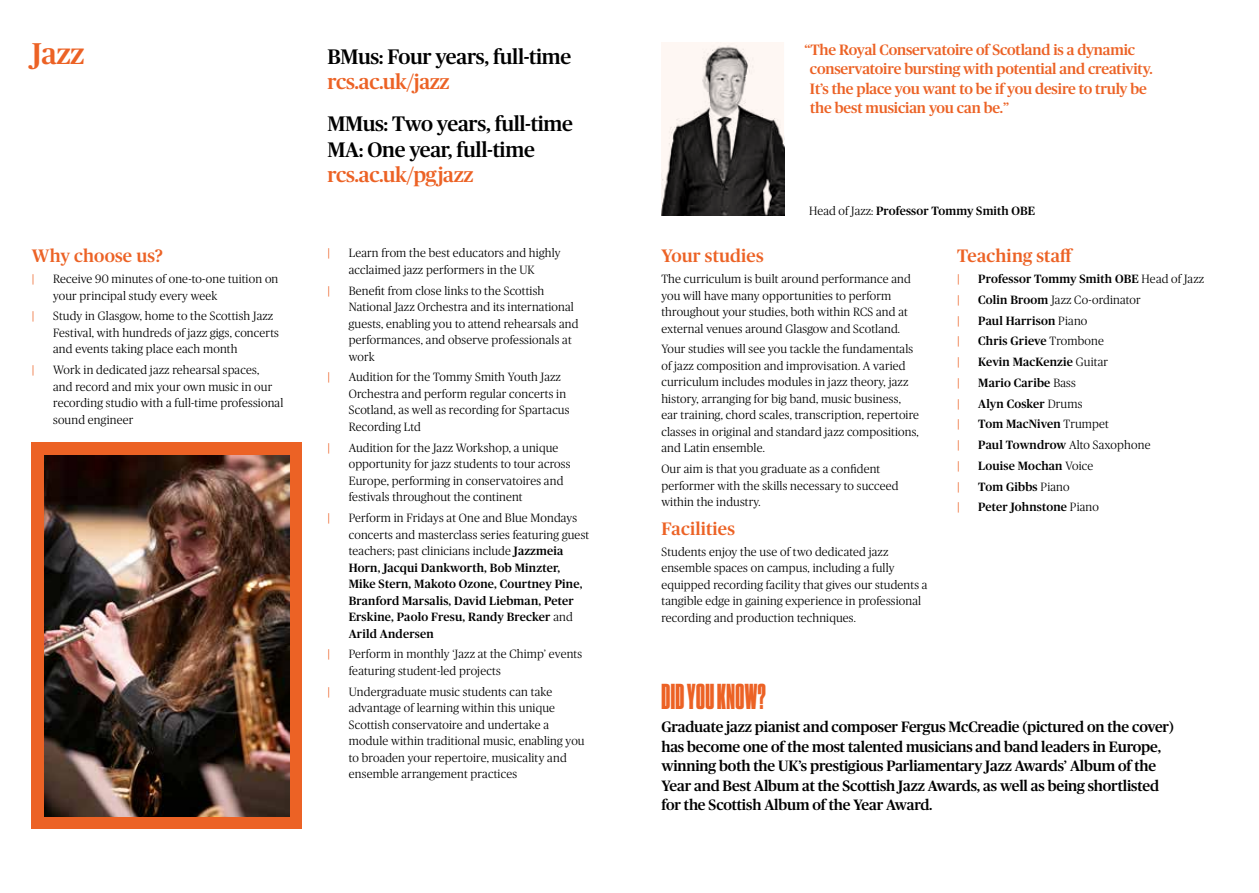
<style>
.page{position:relative;width:1259px;height:893px;background:#fff}
.page>*{position:absolute;margin:0;border:0;box-sizing:border-box;transform-origin:0 0}
.t1{font:900 36px "Tungsten Compressed";letter-spacing:.015em;color:#ec6225}
.t2{font:500 30px "Publico";color:#ec6225}
.t3{font:500 21px/25.3px "Publico";letter-spacing:-.015em;color:#000}
.t4{font:500 21px "Publico";letter-spacing:-.015em;color:#ec6225}
.t5{font:500 18px "Publico";letter-spacing:.01em;color:#ec6225}
.t6{font:500 15px/19.5px "Publico";letter-spacing:-.01em;color:#000}
.t7{font:500 15px/19.5px "Publico";letter-spacing:-.01em;color:#ec6225}
.t8{font:300 12px/16.5px "Publico";letter-spacing:.015em;color:#000}
.t9{font:500 12px/16.5px "Publico";letter-spacing:.015em;color:#000}
.t10{font:900 12px "Publico";color:#ec6225}
.s1{font-weight:300}
.s2{font-weight:500}
</style>
<div class="page">
<img style="left:661px;top:43px;width:123px;height:173px">
<div style="left:32px;top:442px;width:270px;height:387px;background:#ec6225"></div>
<img style="left:45px;top:455px;width:244px;height:361px">
<h2 class="t2" style="left:32px;top:37px;width:54px">Jazz</h2>
<h3 class="t3" style="left:327px;top:44px;width:245px">BMus: Four years, full-time</h3>
<h3 class="t4" style="left:327px;top:70px;width:124px">rcs.ac.uk/jazz</h3>
<h3 class="t3" style="left:327px;top:111px;width:247px">MMus: Two years, full-time<br>MA: One year, full-time</h3>
<h3 class="t4" style="left:327px;top:163px;width:147px">rcs.ac.uk/pgjazz</h3>
<p class="t7" style="left:810px;top:40px;width:344px;text-indent:-5px">“The Royal Conservatoire of Scotland is a dynamic conservatoire bursting with potential and creativity.<br>It’s the place you want to be if you desire to truly be the best musician you can be.”</p>
<p class="t9" style="left:809px;top:203px;width:227px"><span class="s1">Head of Jazz:</span> Professor Tommy Smith OBE</p>
<h3 class="t5" style="left:32px;top:246px;width:132px">Why choose us?</h3>
<p class="t10" style="left:32px;top:272px;width:4px">|</p>
<p class="t8" style="left:53px;top:271px;width:227px">Receive 90 minutes of one-to-one tuition on your principal study every week</p>
<p class="t10" style="left:32px;top:309px;width:4px">|</p>
<p class="t8" style="left:53px;top:308px;width:227px">Study in Glasgow, home to the Scottish Jazz<br>Festival, with hundreds of jazz gigs, concerts and events taking place each month</p>
<p class="t10" style="left:32px;top:363px;width:4px">|</p>
<p class="t8" style="left:53px;top:362px;width:232px">Work in dedicated jazz rehearsal spaces,<br>and record and mix your own music in our recording studio with a full-time professional sound engineer</p>
<p class="t10" style="left:327px;top:247px;width:4px">|</p>
<p class="t8" style="left:349px;top:245px;width:213px">Learn from the best educators and highly acclaimed jazz performers in the UK</p>
<p class="t10" style="left:327px;top:284px;width:4px">|</p>
<p class="t8" style="left:349px;top:282px;width:231px">Benefit from close links to the Scottish National Jazz Orchestra and its international guests, enabling you to attend rehearsals and performances, and observe professionals at work</p>
<p class="t10" style="left:327px;top:371px;width:4px">|</p>
<p class="t8" style="left:349px;top:369px;width:222px">Audition for the Tommy Smith Youth Jazz Orchestra and perform regular concerts in Scotland, as well as recording for Spartacus Recording Ltd</p>
<p class="t10" style="left:327px;top:441px;width:4px">|</p>
<p class="t8" style="left:349px;top:439px;width:223px">Audition for the Jazz Workshop, a unique opportunity for jazz students to tour across Europe, performing in conservatoires and festivals throughout the continent</p>
<p class="t10" style="left:327px;top:511px;width:4px">|</p>
<p class="t9" style="left:349px;top:510px;width:242px"><span class="s1">Perform in Fridays at One and Blue Mondays concerts and masterclass series featuring guest teachers; past clinicians include</span> Jazzmeia Horn, Jacqui Dankworth, Bob Minzter, Mike Stern, Makoto Ozone, Courtney Pine, Branford Marsalis, David Liebman, Peter Erskine, Paolo Fresu, Randy Brecker <span class="s1">and </span>Arild Andersen</p>
<p class="t10" style="left:327px;top:647px;width:4px">|</p>
<p class="t8" style="left:349px;top:646px;width:235px">Perform in monthly ‘Jazz at the Chimp’ events featuring student-led projects</p>
<p class="t10" style="left:327px;top:685px;width:4px">|</p>
<p class="t8" style="left:349px;top:683px;width:237px">Undergraduate music students can take advantage of learning within this unique Scottish conservatoire and undertake a module within traditional music, enabling you to broaden your repertoire, musicality and ensemble arrangement practices</p>
<h1 class="t1" style="left:661px;top:679px;width:106px">DID YOU KNOW?</h1>
<h3 class="t5" style="left:957px;top:246px;width:118px">Teaching staff</h3>
<p class="t10" style="left:957px;top:272px;width:4px">|</p>
<p class="t9" style="left:978px;top:271px;width:227px">Professor Tommy Smith OBE <span class="s1">Head of Jazz</span></p>
<p class="t10" style="left:957px;top:293px;width:4px">|</p>
<p class="t8" style="left:978px;top:291px;width:164px"><span class="s2">Colin Broom</span> Jazz Co-ordinator</p>
<p class="t10" style="left:957px;top:314px;width:4px">|</p>
<p class="t9" style="left:978px;top:312px;width:111px">Paul Harrison <span class="s1">Piano</span></p>
<p class="t10" style="left:957px;top:334px;width:4px">|</p>
<p class="t9" style="left:978px;top:333px;width:127px">Chris Grieve <span class="s1">Trombone</span></p>
<p class="t10" style="left:957px;top:355px;width:4px">|</p>
<p class="t9" style="left:978px;top:354px;width:131px">Kevin MacKenzie <span class="s1">Guitar</span></p>
<p class="t10" style="left:957px;top:376px;width:4px">|</p>
<p class="t9" style="left:978px;top:374px;width:99px">Mario Caribe <span class="s1">Bass</span></p>
<p class="t10" style="left:957px;top:397px;width:4px">|</p>
<p class="t9" style="left:978px;top:395px;width:106px">Alyn Cosker <span class="s1">Drums</span></p>
<p class="t10" style="left:957px;top:417px;width:4px">|</p>
<p class="t9" style="left:978px;top:416px;width:132px">Tom MacNiven <span class="s1">Trumpet</span></p>
<p class="t10" style="left:957px;top:438px;width:4px">|</p>
<p class="t8" style="left:978px;top:437px;width:174px"><span class="s2">Paul Towndrow</span> Alto Saxophone</p>
<p class="t10" style="left:957px;top:459px;width:4px">|</p>
<p class="t9" style="left:978px;top:457px;width:116px">Louise Mochan <span class="s1">Voice</span></p>
<p class="t10" style="left:957px;top:480px;width:4px">|</p>
<p class="t9" style="left:978px;top:478px;width:93px">Tom Gibbs <span class="s1">Piano</span></p>
<p class="t10" style="left:957px;top:500px;width:4px">|</p>
<p class="t9" style="left:978px;top:499px;width:122px">Peter Johnstone <span class="s1">Piano</span></p>
<h3 class="t5" style="left:661px;top:246px;width:104px">Your studies</h3>
<p class="t8" style="left:661px;top:271px;width:251px">The curriculum is built around performance and you will have many opportunities to perform throughout your studies, both within RCS and at external venues around Glasgow and Scotland.</p>
<p class="t8" style="left:661px;top:341px;width:259px">Your studies will see you tackle the fundamentals of jazz composition and improvisation. A varied curriculum includes modules in jazz theory, jazz history, arranging for big band, music business, ear training, chord scales, transcription, repertoire classes in original and standard jazz compositions, and Latin ensemble.</p>
<p class="t8" style="left:661px;top:461px;width:239px">Our aim is that you graduate as a confident performer with the skills necessary to succeed within the industry.</p>
<h3 class="t5" style="left:661px;top:518px;width:75px">Facilities</h3>
<p class="t8" style="left:661px;top:543px;width:268px">Students enjoy the use of two dedicated jazz ensemble spaces on campus, including a fully equipped recording facility that gives our students a tangible edge in gaining experience in professional recording and production techniques.</p>
<p class="t6" style="left:661px;top:717px;width:514px">Graduate jazz pianist and composer Fergus McCreadie (pictured on the cover) has become one of the most talented musicians and band leaders in Europe, winning both the UK’s prestigious Parliamentary Jazz Awards’ Album of the Year and Best Album at the Scottish Jazz Awards, as well as being shortlisted for the Scottish Album of the Year Award.</p>
</div>
